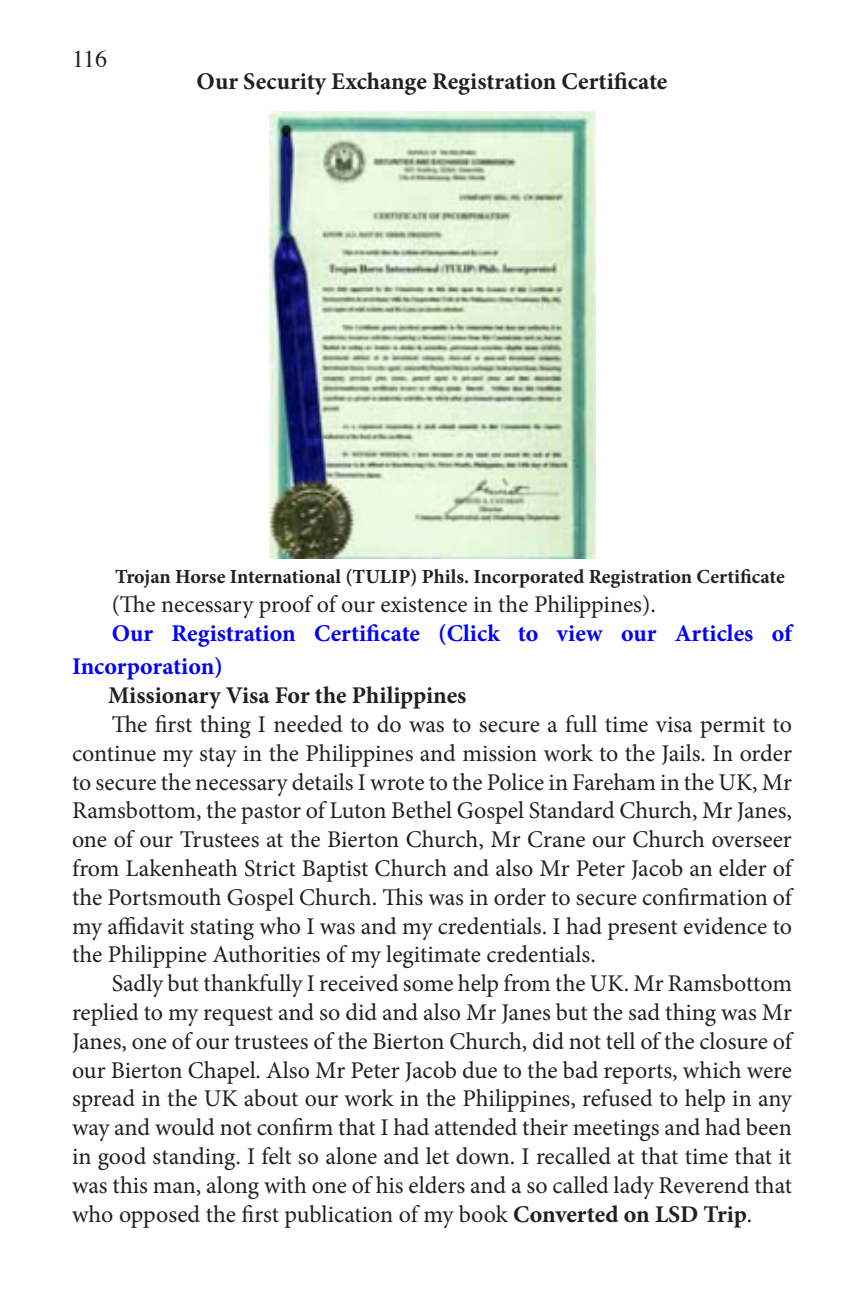
<style>
.page{position:relative;width:864px;height:1296px;background:#fff}
.page>*{position:absolute;margin:0;border:0;box-sizing:border-box;transform-origin:0 0}
.t1{font:24px/28.8px "Minion Pro";color:#231f20;text-align:justify}
.t2{font:700 24px/33.6px "Minion Pro";color:#00f}
.Heading_Picture_Head{font:700 24px "Minion Pro";color:#231f20}
.Heading_2{font:700 24px "Minion Pro";color:#231f20}
.t3{font:24px "Times";color:#231f20}
.Picture_Footer{font:700 20px "Minion Pro";color:#231f20}
.s1{font-weight:700}
</style>
<div class="page">
<img style="left:269px;top:111px;width:326px;height:448px">
<p class="t3" style="left:72px;top:36px;width:37px">116</p>
<p class="Heading_Picture_Head" style="left:197px;top:65px;width:472px">Our Security Exchange Registration Certificate</p>
<p class="Picture_Footer" style="left:115px;top:563px;width:671px">Trojan Horse International (TULIP) Phils. Incorporated Registration Certificate</p>
<p class="t1" style="left:112px;top:590px;width:546px">(The necessary proof of our existence in the Philippines).</p>
<p class="t2" style="left:72px;top:616px;width:722px;text-indent:40px">Our Registration Certificate (Click to view our Articles of<br>Incorporation)</p>
<p class="Heading_2" style="left:108px;top:679px;width:360px">Missionary Visa For the Philippines</p>
<p class="t1" style="left:72px;top:710px;width:722px;text-indent:40px">The first thing I needed to do was to secure a full time visa permit to continue my stay in the Philippines and mission work to the Jails. In order to secure the necessary details I wrote to the Police in Fareham in the UK, Mr Ramsbottom, the pastor of Luton Bethel Gospel Standard Church, Mr Janes, one of our Trustees at the Bierton Church, Mr Crane our Church overseer from Lakenheath Strict Baptist Church and also Mr Peter Jacob an elder of the Portsmouth Gospel Church. This was in order to secure confirmation of my affidavit stating who I was and my credentials. I had present evidence to the Philippine Authorities of my legitimate credentials.</p>
<p class="t1" style="left:72px;top:969px;width:722px;text-indent:40px">Sadly but thankfully I received some help from the UK. Mr Ramsbottom replied to my request and so did and also Mr Janes but the sad thing was Mr Janes, one of our trustees of the Bierton Church, did not tell of the closure of our Bierton Chapel. Also Mr Peter Jacob due to the bad reports, which were spread in the UK about our work in the Philippines, refused to help in any way and would not confirm that I had attended their meetings and had been in good standing. I felt so alone and let down. I recalled at that time that it was this man, along with one of his elders and a so called lady Reverend that who opposed the first publication of my book <span class="s1">Converted on LSD Trip</span>.</p>
</div>
